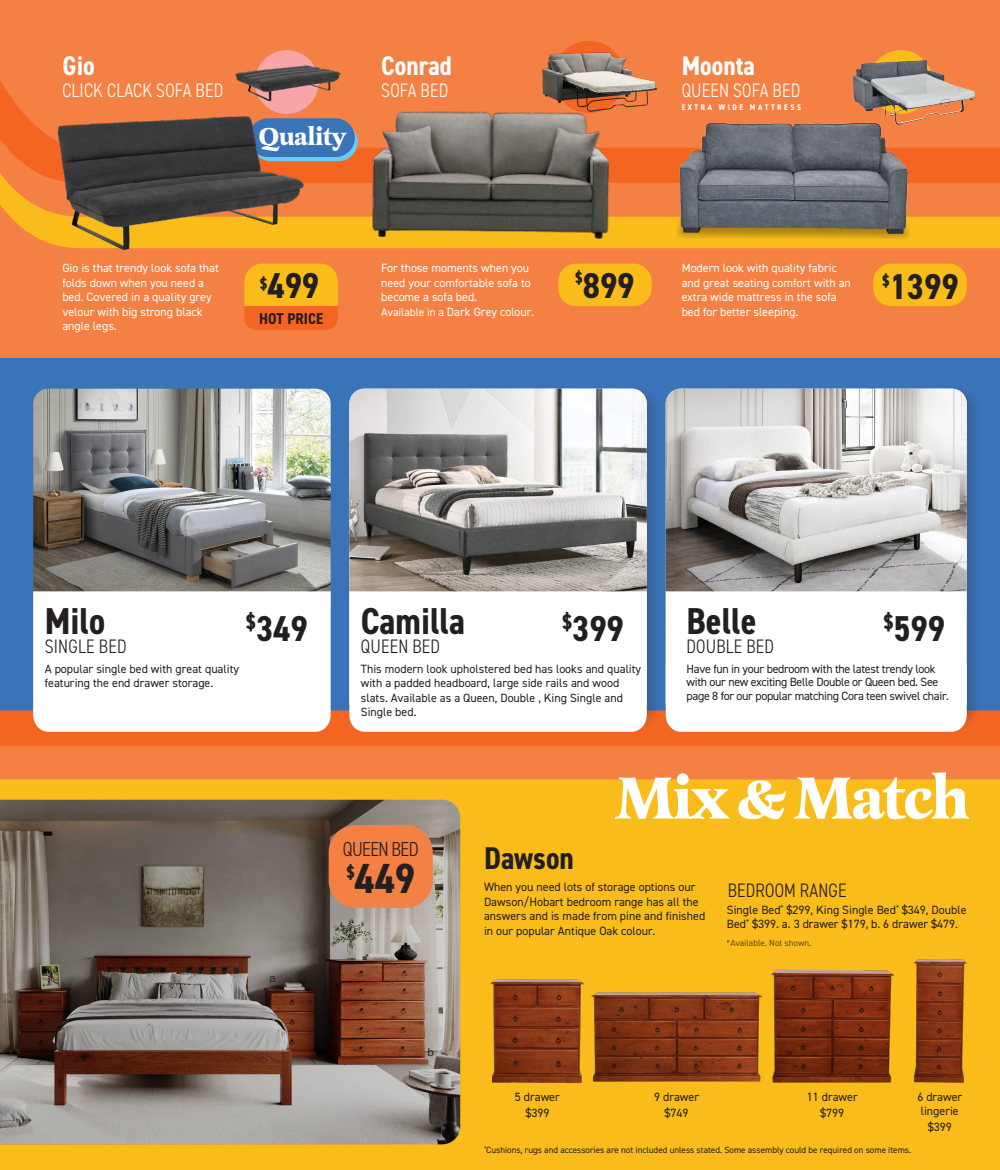
<style>
.page{position:relative;width:1000px;height:1170px;background:#fff}
.page>*{position:absolute;margin:0;border:0;box-sizing:border-box;transform-origin:0 0}
.t1{font:700 61.5px "Latienne Pro";letter-spacing:-.04em;color:#fff}
.t2{font:700 condensed 42.15px "DIN2014";color:#231f20}
.t3{font:700 condensed 37.5px "DIN2014";color:#231f20}
.t4{font:700 condensed 36px "DIN2014";color:#231f20}
.Item{font:700 condensed 31.5px "DIN2014";color:#231f20}
.Item-2{font:700 condensed 27px "DIN2014";color:#fff}
.t5{font:700 25.35px "Latienne Pro";letter-spacing:-.025em;color:#fff}
.t6{font:300 condensed 20.25px "DIN2014";letter-spacing:-.03em;color:#231f20}
.t7{font:300 condensed 19.5px "DIN2014";letter-spacing:.01em;color:#231f20}
.t8{font:300 condensed 19.5px "DIN2014";letter-spacing:.01em;color:#fff}
.t9{font:700 condensed 17.25px "DIN2014";color:#231f20}
.t10{font:700 condensed 15.75px "DIN2014";color:#231f20}
.t11{font:12px/14.4px "DIN2014";color:#231f20}
.t12{font:12px/14.4px "DIN2014";color:#fff}
.t13{font:12px/13.5px "DIN2014";letter-spacing:-.025em;color:#231f20}
.t14{font:12px "Franklin Gothic URW Boo";color:#231f20}
.t15{font:9px "DIN2014";color:#231f20}
.Item_2{font:700 condensed 8.25px "DIN2014";letter-spacing:.31em;color:#fff}
.s1{font-size:11.25px}
</style>
<div class="page">
<div style="left:0;top:0;width:999px;height:1169px;background:#3b73b9"></div>
<div style="left:0;top:0;width:999px;height:357px;background:#f48143"></div>
<div style="left:0;top:779px;width:999px;height:390px;background:#f9bc1a"></div>
<img style="left:912px;top:957px;width:54px;height:125px">
<img style="left:770px;top:967px;width:123px;height:115px">
<img style="left:490px;top:978px;width:94px;height:105px">
<img style="left:591px;top:901px;width:171px;height:202px">
<img style="left:0;top:799px;width:460px;height:345px">
<svg style="left:244px;top:263px;width:94px;height:67px;background:#f69b1e"></svg>
<div style="left:558px;top:263px;width:93px;height:43px;background:#f9bc1a;border-radius:18px"></div>
<div style="left:873px;top:263px;width:93px;height:43px;background:#f9bc1a;border-radius:18px"></div>
<div style="left:10px;top:217px;width:989px;height:31px;background:#f9bc1a"></div>
<svg style="left:0;top:183px;width:999px;height:34px"></svg>
<svg style="left:0;top:54px;width:999px;height:129px"></svg>
<img style="left:677px;top:113px;width:231px;height:125px">
<div style="left:255px;top:50px;width:63px;height:64px;background:#f7a5a6;border-radius:50%"></div>
<div style="left:552px;top:41px;width:73px;height:72px;background:#f36521;border-radius:50%"></div>
<svg style="left:868px;top:50px;width:64px;height:64px"></svg>
<img style="left:224px;top:60px;width:136px;height:51px">
<img style="left:852px;top:60px;width:72px;height:51px">
<img style="left:535px;top:48px;width:124px;height:66px">
<img style="left:362px;top:107px;width:262px;height:134px">
<div style="left:251px;top:122px;width:106px;height:39px;background:#6ccbf3;border-radius:19px"></div>
<div style="left:248px;top:118px;width:107px;height:39px;background:#3b73b9;border-radius:19px"></div>
<img style="left:31px;top:62px;width:281px;height:189px">
<div style="left:0;top:745px;width:999px;height:34px;background:#f48143"></div>
<svg style="left:0;top:632px;width:999px;height:113px;fill:#f36521"></svg>
<div style="left:663px;top:386px;width:317px;height:344px;background:#231f20;opacity:.22"></div>
<img style="left:665px;top:388px;width:301px;height:203px">
<div style="left:665px;top:591px;width:301px;height:140px;background:#fff"></div>
<div style="left:347px;top:386px;width:314px;height:344px;background:#231f20;opacity:.22"></div>
<img style="left:349px;top:388px;width:297px;height:203px">
<div style="left:349px;top:591px;width:297px;height:140px;background:#fff"></div>
<img style="left:33px;top:388px;width:297px;height:203px">
<div style="left:33px;top:591px;width:297px;height:140px;background:#fff"></div>
<div style="left:328px;top:825px;width:104px;height:82px;background:#f48143;border-radius:27px"></div>
<p class="Item-2" style="left:62px;top:47px;width:34px">Gio</p>
<p class="t8" style="left:62px;top:78px;width:162px">CLICK CLACK SOFA BED</p>
<p class="t5" style="left:258px;top:120px;width:90px">Quality</p>
<p class="Item-2" style="left:381px;top:47px;width:72px">Conrad</p>
<p class="t8" style="left:381px;top:78px;width:68px">SOFA BED</p>
<p class="Item-2" style="left:681px;top:47px;width:75px">Moonta</p>
<p class="Item_2" style="left:681px;top:101px;width:121px">EXTRA WIDE MATTRESS</p>
<p class="t8" style="left:681px;top:78px;width:120px">QUEEN SOFA BED</p>
<p class="t12" style="left:62px;top:261px;width:158px">Gio is that trendy look sofa that folds down when you need a bed. Covered in a quality grey velour with big strong black angle legs.</p>
<p class="t10" style="left:260px;top:273px;width:9px">$</p>
<p class="t4" style="left:267px;top:261px;width:53px">499</p>
<p class="t10" style="left:259px;top:308px;width:65px">HOT PRICE</p>
<p class="t12" style="left:381px;top:261px;width:154px">For those moments when you need your comfortable sofa to become a sofa bed.<br><span class="s1">Available in a</span> Dark Grey colour.</p>
<p class="t12" style="left:681px;top:261px;width:171px">Modern look with quality fabric and great seating comfort with an extra wide mattress in the sofa bed for better sleeping.</p>
<p class="t10" style="left:575px;top:267px;width:9px">$</p>
<p class="t4" style="left:582px;top:261px;width:53px">899</p>
<p class="t10" style="left:881px;top:270px;width:9px">$</p>
<p class="t4" style="left:889px;top:262px;width:70px">1399</p>
<p class="t3" style="left:45px;top:596px;width:62px">Milo</p>
<p class="t7" style="left:45px;top:634px;width:83px">SINGLE BED</p>
<p class="t3" style="left:361px;top:596px;width:106px">Camilla</p>
<p class="t7" style="left:361px;top:634px;width:81px">QUEEN BED</p>
<p class="t3" style="left:686px;top:596px;width:72px">Belle</p>
<p class="t7" style="left:686px;top:634px;width:89px">DOUBLE BED</p>
<p class="t4" style="left:246px;top:604px;width:63px"><sup>$</sup>349</p>
<p class="t4" style="left:562px;top:604px;width:63px"><sup>$</sup>399</p>
<p class="t4" style="left:883px;top:604px;width:63px"><sup>$</sup>599</p>
<p class="t11" style="left:45px;top:661px;width:196px">A popular single bed with great quality featuring the end drawer storage.</p>
<p class="t14" style="left:269px;top:970px;width:8px">a</p>
<p class="t11" style="left:361px;top:661px;width:282px">This modern look upholstered bed has looks and quality with a padded headboard, large side rails and wood slats. Available as a Queen, Double , King Single and Single bed.</p>
<p class="t13" style="left:686px;top:661px;width:264px">Have fun in your bedroom with the latest trendy look with our new exciting Belle Double or Queen bed. See page 8 for our popular matching Cora teen swivel chair.</p>
<p class="t6" style="left:343px;top:836px;width:77px">QUEEN BED</p>
<p class="t9" style="left:346px;top:860px;width:10px">$</p>
<p class="t2" style="left:354px;top:850px;width:62px">449</p>
<p class="t14" style="left:427px;top:1044px;width:8px">b</p>
<p class="Item" style="left:484px;top:837px;width:91px">Dawson</p>
<p class="t1" style="left:615px;top:758px;width:356px">Mix &amp; Match</p>
<p class="t11" style="left:484px;top:879px;width:223px">When you need lots of storage options our Dawson/Hobart bedroom range has all the answers and is made from pine and finished in our popular Antique Oak colour.</p>
<p class="t7" style="left:727px;top:878px;width:120px">BEDROOM RANGE</p>
<p class="t11" style="left:726px;top:902px;width:241px">Single Bed<sup>*</sup> $299, King Single Bed<sup>*</sup> $349, Double<br>Bed<sup>*</sup> $399. a. 3 drawer $179, b. 6 drawer $479.</p>
<p class="t15" style="left:726px;top:936px;width:86px">*Available. Not shown.</p>
<p class="t11" style="left:515px;top:1088px;width:46px;line-height:15.8px;text-align:center">5 drawer $399</p>
<p class="t11" style="left:654px;top:1088px;width:46px;line-height:15.8px;text-align:center">9 drawer $749</p>
<p class="t11" style="left:806px;top:1088px;width:52px;line-height:15.8px;text-align:center">11 drawer $799</p>
<p class="t11" style="left:917px;top:1089px;width:46px;line-height:13.5px">6 drawer lingerie</p>
<p class="t11" style="left:927px;top:1118px;width:25px">$399</p>
<p class="t15" style="left:484px;top:1144px;width:428px"><sup>*</sup>Cushions, rugs and accessories are not included unless stated. Some assembly could be required on some items.</p>
</div>
